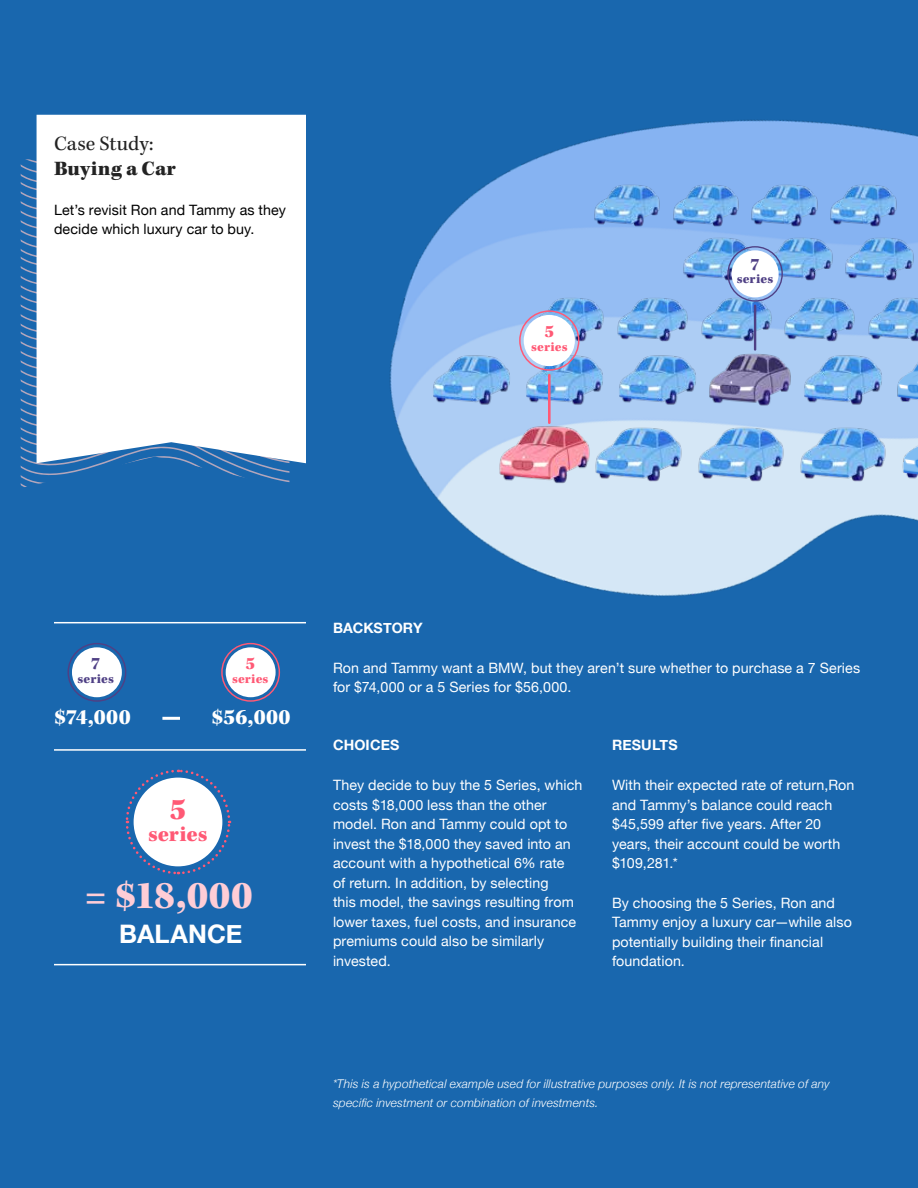
<style>
.page{position:relative;width:918px;height:1188px;background:#1967ae}
.page>*{position:absolute;margin:0;border:0;box-sizing:border-box;transform-origin:0 0}
.t1{font:900 40.5px "Kepler Std";color:#ffcdd6}
.t2{font:900 31.2px "Kepler Std";color:#ff5975}
.t3{font:700 25.5px "Helvetica Neue";letter-spacing:.005em;color:#fff}
.t4{font:900 22.5px "Kepler Std";letter-spacing:.015em;color:#fff}
.t5{font:900 22.5px "Kepler Std";color:#ff5975}
.t6{font:21px "Kepler Std";color:#232323}
.t7{font:900 21px "Kepler Std";letter-spacing:.01em;color:#232323}
.t8{font:900 18px "Kepler Std";color:#ff5975}
.t9{font:900 18px "Kepler Std";color:#4f4085}
.t10{font:14.25px/19.5px "Helvetica Neue";letter-spacing:.01em;color:#fff}
.t11{font:14.25px/19.5px "Helvetica Neue";letter-spacing:.01em;color:#000}
.t12{font:700 14.25px "Helvetica Neue";letter-spacing:.01em;color:#fff}
.t13{font:900 13.5px "Kepler Std";letter-spacing:.01em;color:#ff5975}
.t14{font:900 13.5px "Kepler Std";letter-spacing:.01em;color:#4f4085}
.t15{font:italic 300 12px/19.5px "Helvetica Neue";letter-spacing:.015em;color:#fff}
</style>
<div class="page">
<img style="left:389px;top:120px;width:529px;height:477px">
<svg style="left:21px;top:159px;width:268px;height:328px"></svg>
<div style="left:37px;top:115px;width:269px;height:348px;background:#fff"></div>
<img style="left:781px;top:294px;width:78px;height:51px">
<img style="left:530px;top:294px;width:78px;height:51px">
<img style="left:760px;top:235px;width:76px;height:49px">
<img style="left:669px;top:181px;width:74px;height:48px">
<img style="left:614px;top:352px;width:87px;height:56px">
<img style="left:593px;top:424px;width:93px;height:62px">
<img style="left:892px;top:352px;width:26px;height:56px">
<img style="left:898px;top:424px;width:20px;height:62px">
<img style="left:864px;top:294px;width:54px;height:51px">
<img style="left:613px;top:294px;width:78px;height:51px">
<img style="left:697px;top:294px;width:78px;height:51px">
<img style="left:842px;top:235px;width:75px;height:49px">
<img style="left:748px;top:181px;width:74px;height:48px">
<img style="left:707px;top:352px;width:86px;height:56px">
<img style="left:693px;top:424px;width:96px;height:62px">
<img style="left:680px;top:235px;width:75px;height:49px">
<img style="left:590px;top:181px;width:74px;height:48px">
<img style="left:521px;top:352px;width:87px;height:56px">
<img style="left:497px;top:424px;width:96px;height:62px">
<img style="left:428px;top:352px;width:87px;height:56px">
<img style="left:827px;top:181px;width:74px;height:48px">
<img style="left:800px;top:352px;width:86px;height:56px">
<img style="left:795px;top:424px;width:96px;height:62px">
<div style="left:519px;top:310px;width:60px;height:61px;border:2px solid #ff5975;border-radius:50%"></div>
<div style="left:524px;top:315px;width:51px;height:51px;background:#fff;border-radius:50%"></div>
<hr style="left:548px;top:374px;width:3px;height:50px;background:#ff5975">
<div style="left:727px;top:246px;width:56px;height:56px;border:1px solid #4f4085;border-radius:50%"></div>
<div style="left:732px;top:250px;width:47px;height:47px;background:#fff;border-radius:50%"></div>
<hr style="left:754px;top:305px;width:2px;height:46px;background:#4f4085">
<svg style="left:125px;top:769px;width:107px;height:106px"></svg>
<div style="left:134px;top:778px;width:88px;height:88px;background:#fff;border-radius:50%"></div>
<div style="left:67px;top:643px;width:59px;height:59px;border:1px solid #4f4085;border-radius:50%"></div>
<div style="left:72px;top:647px;width:50px;height:50px;background:#fff;border-radius:50%"></div>
<div style="left:221px;top:643px;width:59px;height:59px;border:1px solid #ff5975;border-radius:50%"></div>
<div style="left:226px;top:647px;width:50px;height:50px;background:#fff;border-radius:50%"></div>
<hr style="left:162px;top:717px;width:18px;height:3px;background:#fff">
<hr style="left:54px;top:749px;width:252px;height:2px;background:#fff">
<hr style="left:54px;top:622px;width:252px;height:1px;background:#fff">
<hr style="left:54px;top:964px;width:252px;height:1px;background:#fff">
<h3 class="t6" style="left:54px;top:131px;width:101px">Case Study:</h3>
<h3 class="t7" style="left:54px;top:156px;width:124px">Buying a Car</h3>
<p class="t11" style="left:54px;top:201px;width:233px">Let’s revisit Ron and Tammy as they decide which luxury car to buy.</p>
<p class="t8" style="left:545px;top:321px;width:11px">5</p>
<p class="t13" style="left:531px;top:339px;width:38px">series</p>
<p class="t9" style="left:750px;top:254px;width:11px">7</p>
<p class="t14" style="left:737px;top:271px;width:38px">series</p>
<p class="t9" style="left:91px;top:654px;width:11px">7</p>
<p class="t14" style="left:78px;top:671px;width:38px">series</p>
<p class="t8" style="left:245px;top:654px;width:11px">5</p>
<p class="t13" style="left:232px;top:671px;width:38px">series</p>
<h3 class="t4" style="left:54px;top:705px;width:78px">$74,000</h3>
<h3 class="t4" style="left:211px;top:705px;width:81px">$56,000</h3>
<h2 class="t2" style="left:169px;top:791px;width:18px">5</h2>
<h3 class="t5" style="left:148px;top:821px;width:61px">series</h3>
<h1 class="t1" style="left:85px;top:872px;width:169px">= $18,000</h1>
<h3 class="t3" style="left:119px;top:914px;width:125px">BALANCE</h3>
<p class="t12" style="left:333px;top:617px;width:91px">BACKSTORY</p>
<p class="t10" style="left:333px;top:659px;width:529px">Ron and Tammy want a BMW, but they aren’t sure whether to purchase a 7 Series for $74,000 or a 5 Series for $56,000.</p>
<p class="t12" style="left:333px;top:734px;width:68px">CHOICES</p>
<p class="t10" style="left:333px;top:776px;width:251px">They decide to buy the 5 Series, which costs $18,000 less than the other model. Ron and Tammy could opt to invest the $18,000 they saved into an account with a hypothetical 6% rate<br>of return. In addition, by selecting<br>this model, the savings resulting from lower taxes, fuel costs, and insurance premiums could also be similarly invested.</p>
<p class="t12" style="left:612px;top:734px;width:67px">RESULTS</p>
<p class="t10" style="left:612px;top:776px;width:244px">With their expected rate of return,Ron and Tammy’s balance could reach $45,599 after five years. After 20 years, their account could be worth $109,281.*</p>
<p class="t10" style="left:612px;top:894px;width:242px">By choosing the 5 Series, Ron and<br>Tammy enjoy a luxury car—while also potentially building their financial foundation.</p>
<p class="t15" style="left:333px;top:1073px;width:498px">*This is a hypothetical example used for illustrative purposes only. It is not representative of any specific investment or combination of investments.</p>
</div>
